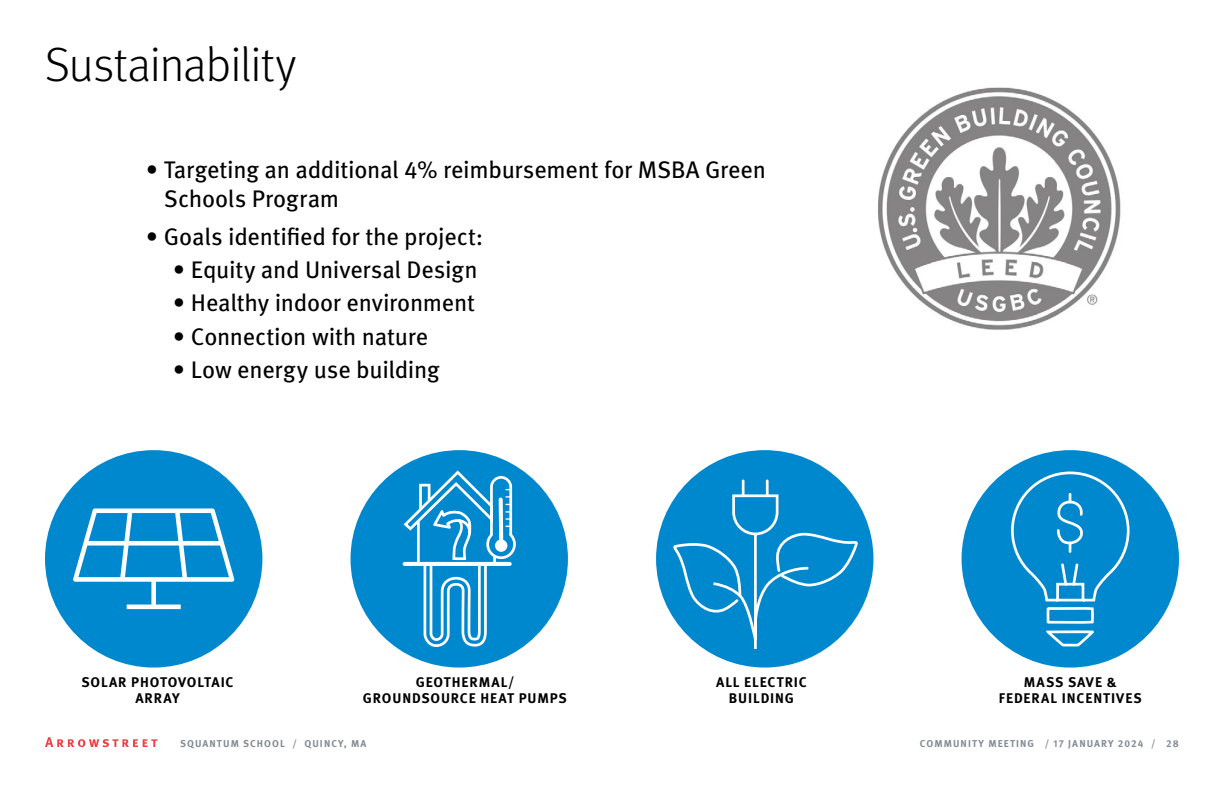
<style>
.page{position:relative;width:1224px;height:792px;background:#fff}
.page>*{position:absolute;margin:0;border:0;box-sizing:border-box;transform-origin:0 0}
.t1{font:300 48px "Meta OT";letter-spacing:-.02em;color:#000}
.t2{font:24px/28.8px "Meta OT";letter-spacing:-.01em;color:#000}
.t3{font:700 14px/16px "Meta OT";letter-spacing:.06em;color:#000;text-align:center}
.t4{font:700 10px "Meta OT";letter-spacing:.11em;color:#828c95}
</style>
<div class="page">
<div style="left:45px;top:450px;width:217px;height:218px;background:#0088ce;border-radius:50%"></div>
<svg style="left:73px;top:508px;width:161px;height:101px"></svg>
<div style="left:351px;top:450px;width:217px;height:218px;background:#0088ce;border-radius:50%"></div>
<svg style="left:402px;top:470px;width:114px;height:177px"></svg>
<div style="left:656px;top:450px;width:217px;height:218px;background:#0088ce;border-radius:50%"></div>
<svg style="left:710px;top:450px;width:101px;height:218px"></svg>
<svg style="left:671px;top:478px;width:187px;height:137px"></svg>
<div style="left:962px;top:450px;width:217px;height:218px;background:#0088ce;border-radius:50%"></div>
<svg style="left:1010px;top:471px;width:121px;height:197px"></svg>
<svg style="left:1056px;top:491px;width:28px;height:97px"></svg>
<img style="left:878px;top:87px;width:243px;height:243px">
<svg style="left:45px;top:737px;width:113px;height:10px"></svg>
<h1 class="t1" style="left:45px;top:37px;width:253px">Sustainability</h1>
<p class="t2" style="left:164px;top:156px;width:604px;text-indent:-18px">• Targeting an additional 4% reimbursement for MSBA Green<br>Schools Program</p>
<p class="t2" style="left:146px;top:222px;width:339px">• Goals identified for the project:</p>
<p class="t2" style="left:173px;top:256px;width:306px">• Equity and Universal Design</p>
<p class="t2" style="left:173px;top:289px;width:304px">• Healthy indoor environment</p>
<p class="t2" style="left:173px;top:322px;width:257px">• Connection with nature</p>
<p class="t2" style="left:173px;top:356px;width:268px">• Low energy use building</p>
<p class="t3" style="left:81px;top:675px;width:154px">SOLAR PHOTOVOLTAIC<br>ARRAY</p>
<p class="t3" style="left:363px;top:675px;width:205px">GEOTHERMAL/<br>GROUNDSOURCE HEAT PUMPS</p>
<p class="t3" style="left:716px;top:675px;width:92px">ALL ELECTRIC<br>BUILDING</p>
<p class="t3" style="left:999px;top:675px;width:144px">MASS SAVE &amp;<br>FEDERAL INCENTIVES</p>
<p class="t4" style="left:180px;top:737px;width:188px">SQUANTUM SCHOOL / QUINCY, MA</p>
<p class="t4" style="left:920px;top:737px;width:261px">COMMUNITY MEETING / 17 JANUARY 2024 / 28</p>
</div>
